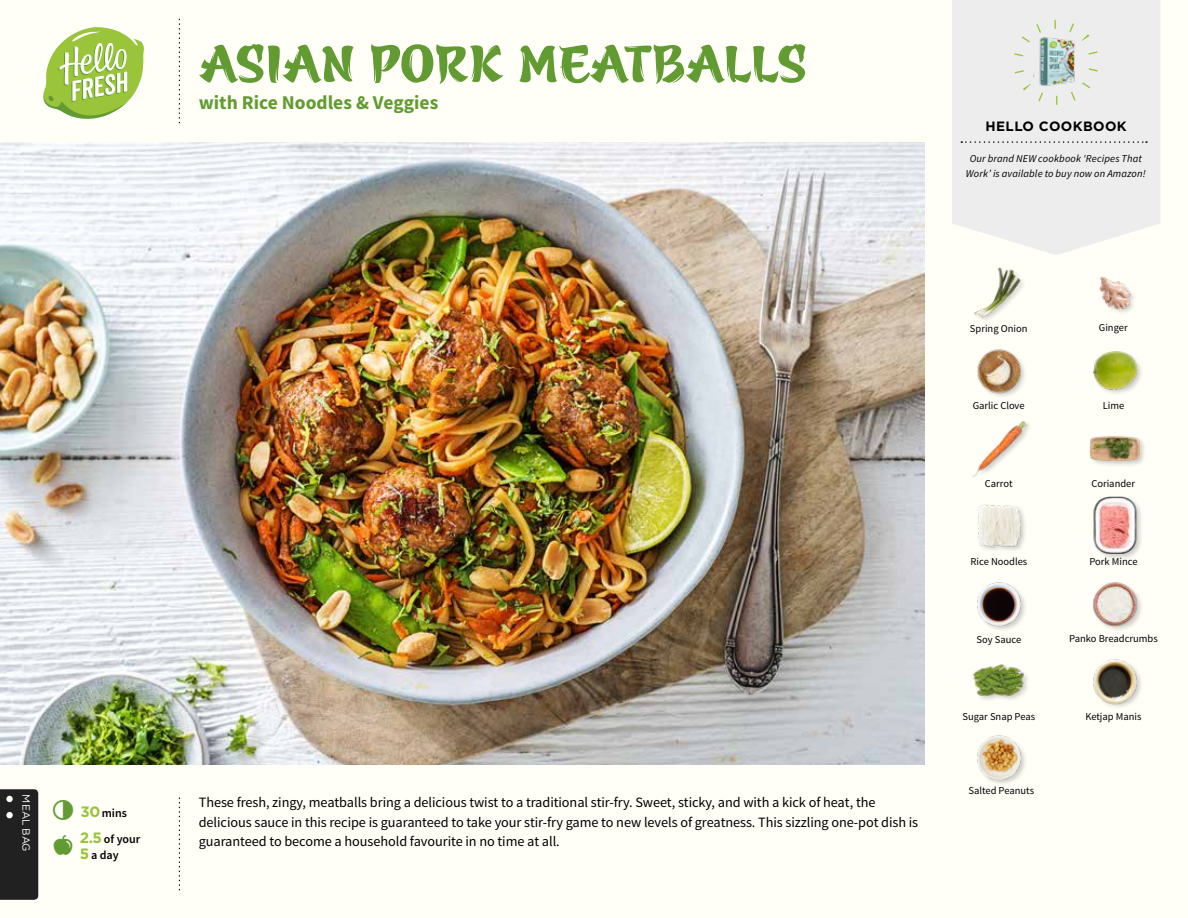
<style>
.page{position:relative;width:1188px;height:918px;background:#fffef7}
.page>*{position:absolute;margin:0;border:0;box-sizing:border-box;transform-origin:0 0}
.t1{font:58.5px "Azuki";letter-spacing:-.015em;color:#619b31}
.t2{font:700 19.5px "Source Sans Pro";color:#619b31}
.t3{font:14.25px/19.5px "Source Sans Pro";letter-spacing:-.005em;color:#000}
.t4{font:700 13.5px "Gotham";letter-spacing:.03em;color:#000}
.t5{font:600 12px/26.1px "Source Sans Pro";color:#000}
.t6{font:10.5px "Source Sans Pro";color:#000}
.t7{font:italic 10.5px/14.7px "Source Sans Pro";letter-spacing:.015em;color:#000;text-align:center}
.t8{font:10.5px "Gotham";letter-spacing:-.005em;color:#fffefb}
.s1{font-family:"Gotham";font-weight:700;font-size:15px;color:#9ac43a}
</style>
<div class="page">
<div style="left:0;top:789px;width:38px;height:111px;background:#222121"></div>
<div style="left:6px;top:796px;width:7px;height:6px;background:#fffef7;border-radius:50%"></div>
<div style="left:6px;top:812px;width:7px;height:6px;background:#fffffe;border-radius:50%"></div>
<div style="left:952px;top:0;width:208px;height:255px;background:#ededed"></div>
<svg style="left:961px;top:141px;width:186px;height:2px"></svg>
<img style="left:1034px;top:34px;width:49px;height:58px">
<div style="left:1014px;top:20px;width:85px;height:85px;border:9px dashed #9ac43a;border-radius:50%"></div>
<div style="left:1089px;top:434px;width:57px;height:34px;background:#000;opacity:.2"></div>
<img style="left:1090px;top:434px;width:50px;height:34px">
<img style="left:972px;top:421px;width:56px;height:56px">
<img style="left:1099px;top:276px;width:35px;height:37px">
<img style="left:973px;top:267px;width:50px;height:53px">
<div style="left:1092px;top:350px;width:52px;height:46px;background:#000;opacity:.2"></div>
<img style="left:1092px;top:350px;width:48px;height:45px">
<img style="left:977px;top:349px;width:48px;height:47px">
<img style="left:1093px;top:659px;width:48px;height:48px">
<img style="left:1092px;top:582px;width:49px;height:48px">
<img style="left:977px;top:582px;width:48px;height:48px">
<img style="left:977px;top:735px;width:48px;height:49px">
<img style="left:973px;top:664px;width:55px;height:35px">
<div style="left:1092px;top:495px;width:52px;height:66px;background:#000;opacity:.2"></div>
<img style="left:1092px;top:496px;width:52px;height:58px">
<img style="left:977px;top:504px;width:48px;height:46px">
<img style="left:0;top:142px;width:925px;height:623px">
<svg style="left:43px;top:27px;width:101px;height:92px"></svg>
<p class="t8" style="left:33px;top:794px;width:59px;rotate:90deg">MEAL BAG</p>
<p class="t5" style="left:80px;top:800px;width:62px"><span class="s1">30</span>mins<br><span class="s1">2.5</span> of your</p>
<p class="t5" style="left:80px;top:842px;width:41px"><span class="s1">5</span> a day</p>
<h1 class="t1" style="left:199px;top:37px;width:610px">ASIAN PORK MEATBALLS</h1>
<h2 class="t2" style="left:199px;top:90px;width:241px">with Rice Noodles &amp; Veggies</h2>
<p class="t4" style="left:986px;top:117px;width:143px">HELLO COOKBOOK</p>
<p class="t7" style="left:966px;top:152px;width:181px">Our brand NEW cookbook 'Recipes That<br>Work’ is available to buy now on Amazon!</p>
<p class="t3" style="left:199px;top:793px;width:721px">These fresh, zingy, meatballs bring a delicious twist to a traditional stir-fry. Sweet, sticky, and with a kick of heat, the delicious sauce in this recipe is guaranteed to take your stir-fry game to new levels of greatness. This sizzling one-pot dish is guaranteed to become a household favourite in no time at all.</p>
<p class="t6" style="left:970px;top:322px;width:59px">Spring Onion</p>
<p class="t6" style="left:1099px;top:321px;width:30px">Ginger</p>
<p class="t6" style="left:973px;top:399px;width:54px">Garlic Clove</p>
<p class="t6" style="left:1103px;top:399px;width:23px">Lime</p>
<p class="t6" style="left:985px;top:477px;width:29px">Carrot</p>
<p class="t6" style="left:1091px;top:477px;width:45px">Coriander</p>
<p class="t6" style="left:970px;top:555px;width:58px">Rice Noodles</p>
<p class="t6" style="left:1089px;top:555px;width:50px">Pork Mince</p>
<p class="t6" style="left:977px;top:633px;width:46px">Soy Sauce</p>
<p class="t6" style="left:1069px;top:632px;width:90px">Panko Breadcrumbs</p>
<p class="t6" style="left:962px;top:710px;width:74px">Sugar Snap Peas</p>
<p class="t6" style="left:968px;top:784px;width:67px">Salted Peanuts</p>
<p class="t6" style="left:1085px;top:710px;width:58px">Ketjap Manis</p>
</div>
